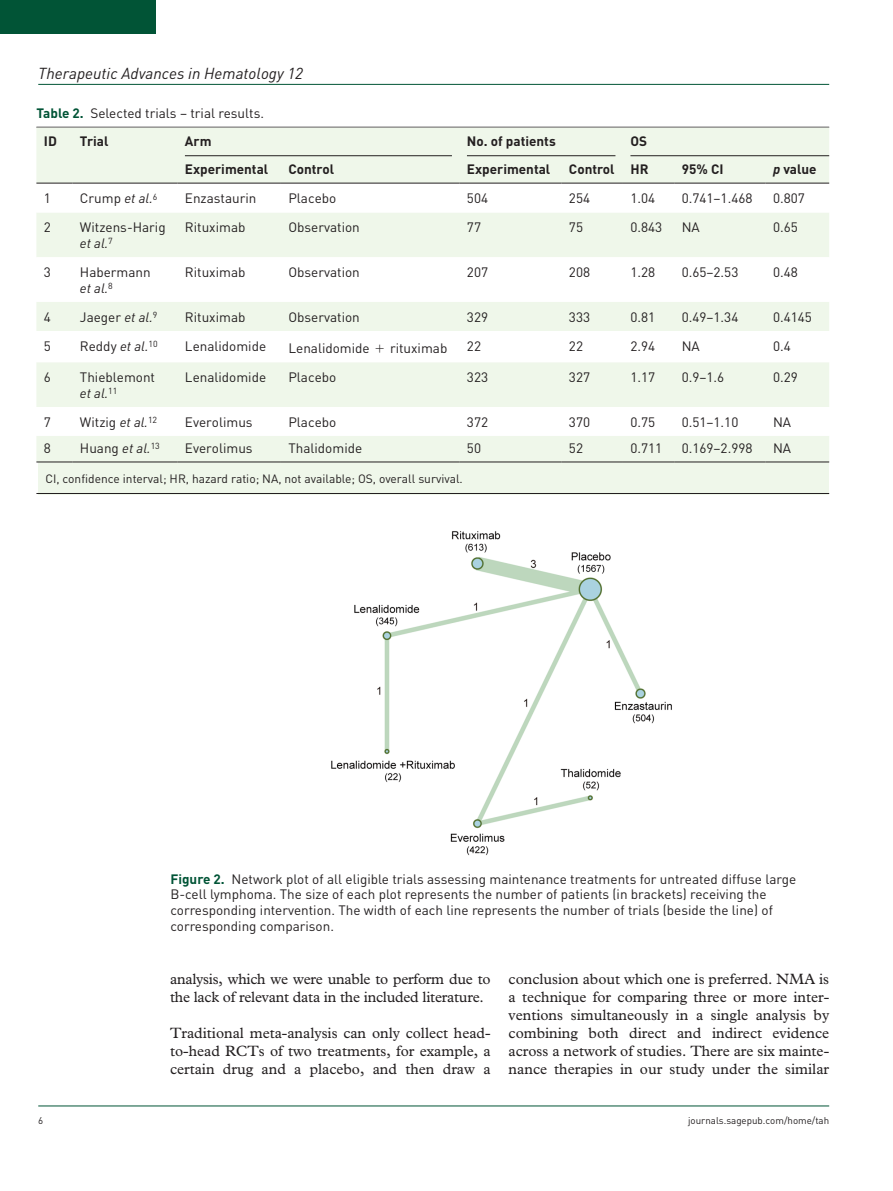
<style>
.page{position:relative;width:893px;height:1191px;background:#fff}
.page>*{position:absolute;margin:0;border:0;box-sizing:border-box;transform-origin:0 0}
.t1{font:italic 15.75px "DIN";color:#231f20}
.t2{font:15px/18px "Plantin Std";color:#231f20;text-align:justify}
.t3{font:13.5px/15.8px "DIN";color:#231f20}
.t4{font:700 13.5px "DIN";color:#231f20}
.t5{font:12px "DIN";color:#231f20}
.t6{font:9.75px "DIN";color:#231f20}
.s1{font-weight:700;color:#015436}
.s2{font-weight:700}
.s3{font-style:italic}
</style>
<div class="page">
<hr style="left:38px;top:84px;width:791px;height:1px;background:#015436">
<hr style="left:38px;top:1105px;width:791px;height:1px;background:#015436">
<div style="left:0;top:0;width:155px;height:34px;background:#015436"></div>
<div style="left:38px;top:462px;width:790px;height:33px;background:#eff7ea"></div>
<hr style="left:36px;top:127px;width:793px;height:1px;background:#231f20">
<hr style="left:36px;top:493px;width:793px;height:1px;background:#231f20">
<div style="left:36px;top:128px;width:793px;height:333px;background:#eff7ea"></div>
<svg style="left:36px;top:184px;width:793px;height:252px"></svg>
<hr style="left:36px;top:461px;width:36px;height:1px;background:#231f20">
<hr style="left:72px;top:461px;width:105px;height:1px;background:#231f20">
<hr style="left:177px;top:461px;width:104px;height:1px;background:#231f20">
<hr style="left:281px;top:461px;width:178px;height:1px;background:#231f20">
<hr style="left:459px;top:461px;width:102px;height:1px;background:#231f20">
<hr style="left:561px;top:461px;width:62px;height:1px;background:#231f20">
<hr style="left:623px;top:461px;width:51px;height:1px;background:#231f20">
<hr style="left:674px;top:461px;width:91px;height:1px;background:#231f20">
<hr style="left:765px;top:461px;width:64px;height:1px;background:#231f20">
<hr style="left:36px;top:183px;width:36px;height:1px;background:#231f20">
<hr style="left:72px;top:183px;width:105px;height:1px;background:#231f20">
<hr style="left:177px;top:183px;width:104px;height:1px;background:#231f20">
<hr style="left:281px;top:183px;width:178px;height:1px;background:#231f20">
<hr style="left:459px;top:183px;width:102px;height:1px;background:#231f20">
<hr style="left:561px;top:183px;width:62px;height:1px;background:#231f20">
<hr style="left:623px;top:183px;width:51px;height:1px;background:#231f20">
<hr style="left:674px;top:183px;width:91px;height:1px;background:#231f20">
<hr style="left:765px;top:183px;width:64px;height:1px;background:#231f20">
<hr style="left:185px;top:155px;width:267px;height:1px;background:#231f20">
<hr style="left:467px;top:155px;width:148px;height:1px;background:#231f20">
<hr style="left:630px;top:155px;width:199px;height:1px;background:#231f20">
<img style="left:331px;top:531px;width:341px;height:325px">
<svg style="left:376px;top:345px;width:8px;height:8px"></svg>
<p class="t1" style="left:38px;top:63px;width:266px">Therapeutic Advances in Hematology 12</p>
<p class="t3" style="left:44px;top:98px;width:222px;line-height:28.5px;text-indent:-8px"><span class="s1">Table 2.</span> Selected trials – trial results.<br><span class="s2">ID</span></p>
<p class="t4" style="left:80px;top:133px;width:30px">Trial</p>
<p class="t4" style="left:185px;top:133px;width:28px">Arm</p>
<p class="t4" style="left:467px;top:133px;width:90px">No. of patients</p>
<p class="t4" style="left:630px;top:133px;width:18px">OS</p>
<p class="t4" style="left:185px;top:160px;width:85px">Experimental</p>
<p class="t4" style="left:288px;top:160px;width:47px">Control</p>
<p class="t4" style="left:467px;top:160px;width:85px">Experimental</p>
<p class="t4" style="left:569px;top:160px;width:81px">Control HR</p>
<p class="t4" style="left:682px;top:160px;width:43px">95% CI</p>
<p class="t4" style="left:773px;top:160px;width:45px"><span class="s3">p</span> value</p>
<p class="t3" style="left:44px;top:190px;width:9px">1</p>
<p class="t3" style="left:80px;top:190px;width:79px">Crump <span class="s3">et al.</span><sup>6</sup></p>
<p class="t3" style="left:185px;top:190px;width:73px">Enzastaurin</p>
<p class="t3" style="left:288px;top:190px;width:49px">Placebo</p>
<p class="t3" style="left:467px;top:190px;width:23px">504</p>
<p class="t3" style="left:569px;top:190px;width:23px">254</p>
<p class="t3" style="left:630px;top:190px;width:26px">1.04</p>
<p class="t3" style="left:682px;top:190px;width:72px">0.741–1.468</p>
<p class="t3" style="left:773px;top:190px;width:33px">0.807</p>
<p class="t3" style="left:44px;top:219px;width:9px">2</p>
<p class="t3" style="left:80px;top:219px;width:87px">Witzens-Harig <span class="s3">et al.</span><sup>7</sup></p>
<p class="t3" style="left:185px;top:219px;width:62px">Rituximab</p>
<p class="t3" style="left:288px;top:219px;width:73px">Observation</p>
<p class="t3" style="left:467px;top:219px;width:16px">77</p>
<p class="t3" style="left:569px;top:219px;width:16px">75</p>
<p class="t3" style="left:630px;top:219px;width:33px">0.843</p>
<p class="t3" style="left:682px;top:219px;width:20px">NA</p>
<p class="t3" style="left:773px;top:219px;width:26px">0.65</p>
<p class="t3" style="left:44px;top:264px;width:9px">3</p>
<p class="t3" style="left:80px;top:264px;width:72px">Habermann <span class="s3">et al.</span><sup>8</sup></p>
<p class="t3" style="left:185px;top:264px;width:62px">Rituximab</p>
<p class="t3" style="left:288px;top:264px;width:73px">Observation</p>
<p class="t3" style="left:467px;top:264px;width:23px">207</p>
<p class="t3" style="left:569px;top:264px;width:23px">208</p>
<p class="t3" style="left:630px;top:264px;width:26px">1.28</p>
<p class="t3" style="left:682px;top:264px;width:58px">0.65–2.53</p>
<p class="t3" style="left:773px;top:264px;width:26px">0.48</p>
<p class="t3" style="left:44px;top:309px;width:9px">4</p>
<p class="t3" style="left:80px;top:309px;width:79px">Jaeger <span class="s3">et al.</span><sup>9</sup></p>
<p class="t3" style="left:185px;top:309px;width:62px">Rituximab</p>
<p class="t3" style="left:288px;top:309px;width:73px">Observation</p>
<p class="t3" style="left:467px;top:309px;width:23px">329</p>
<p class="t3" style="left:569px;top:309px;width:23px">333</p>
<p class="t3" style="left:630px;top:309px;width:26px">0.81</p>
<p class="t3" style="left:682px;top:309px;width:58px">0.49–1.34</p>
<p class="t3" style="left:773px;top:309px;width:40px">0.4145</p>
<p class="t3" style="left:44px;top:338px;width:9px">5</p>
<p class="t3" style="left:80px;top:338px;width:79px">Reddy <span class="s3">et al.</span><sup>10</sup></p>
<p class="t3" style="left:185px;top:338px;width:83px">Lenalidomide</p>
<p class="t3" style="left:288px;top:340px;width:83px">Lenalidomide</p>
<p class="t3" style="left:390px;top:340px;width:59px">rituximab</p>
<p class="t3" style="left:467px;top:338px;width:16px">22</p>
<p class="t3" style="left:569px;top:338px;width:16px">22</p>
<p class="t3" style="left:630px;top:338px;width:26px">2.94</p>
<p class="t3" style="left:682px;top:338px;width:20px">NA</p>
<p class="t3" style="left:773px;top:338px;width:19px">0.4</p>
<p class="t3" style="left:44px;top:369px;width:9px">6</p>
<p class="t3" style="left:80px;top:369px;width:77px">Thieblemont <span class="s3">et al.</span><sup>11</sup></p>
<p class="t3" style="left:185px;top:369px;width:83px">Lenalidomide</p>
<p class="t3" style="left:288px;top:369px;width:49px">Placebo</p>
<p class="t3" style="left:467px;top:369px;width:23px">323</p>
<p class="t3" style="left:569px;top:369px;width:23px">327</p>
<p class="t3" style="left:630px;top:369px;width:26px">1.17</p>
<p class="t3" style="left:682px;top:369px;width:44px">0.9–1.6</p>
<p class="t3" style="left:773px;top:369px;width:26px">0.29</p>
<p class="t3" style="left:44px;top:414px;width:9px">7</p>
<p class="t3" style="left:80px;top:414px;width:79px">Witzig <span class="s3">et al.</span><sup>12</sup></p>
<p class="t3" style="left:185px;top:414px;width:69px">Everolimus</p>
<p class="t3" style="left:288px;top:414px;width:49px">Placebo</p>
<p class="t3" style="left:467px;top:414px;width:23px">372</p>
<p class="t3" style="left:569px;top:414px;width:23px">370</p>
<p class="t3" style="left:630px;top:414px;width:26px">0.75</p>
<p class="t3" style="left:682px;top:414px;width:58px">0.51–1.10</p>
<p class="t3" style="left:773px;top:414px;width:20px">NA</p>
<p class="t3" style="left:44px;top:440px;width:9px">8</p>
<p class="t3" style="left:80px;top:440px;width:81px">Huang <span class="s3">et al.</span><sup>13</sup></p>
<p class="t3" style="left:185px;top:440px;width:69px">Everolimus</p>
<p class="t3" style="left:288px;top:440px;width:75px">Thalidomide</p>
<p class="t3" style="left:467px;top:440px;width:16px">50</p>
<p class="t3" style="left:569px;top:440px;width:16px">52</p>
<p class="t3" style="left:630px;top:440px;width:33px">0.711</p>
<p class="t3" style="left:682px;top:440px;width:72px">0.169–2.998</p>
<p class="t3" style="left:773px;top:440px;width:20px">NA</p>
<p class="t5" style="left:45px;top:471px;width:419px">CI, confidence interval; HR, hazard ratio; NA, not available; OS, overall survival.</p>
<p class="t3" style="left:170px;top:870px;width:627px"><span class="s1">Figure 2.</span> Network plot of all eligible trials assessing maintenance treatments for untreated diffuse large B-cell lymphoma. The size of each plot represents the number of patients (in brackets) receiving the corresponding intervention. The width of each line represents the number of trials (beside the line) of corresponding comparison.</p>
<p class="t2" style="left:170px;top:970px;width:322px">analysis, which we were unable to perform due to the lack of relevant data in the included literature.</p>
<p class="t2" style="left:170px;top:1024px;width:322px">Traditional meta-analysis can only collect head&shy;to-head RCTs of two treatments, for example, a certain drug and a placebo, and then draw a</p>
<p class="t2" style="left:509px;top:970px;width:322px">conclusion about which one is preferred. NMA is a technique for comparing three or more inter&shy;ventions simultaneously in a single analysis by combining both direct and indirect evidence across a network of studies. There are six mainte&shy;nance therapies in our study under the similar</p>
<p class="t6" style="left:38px;top:1114px;width:7px">6</p>
<p class="t6" style="left:688px;top:1114px;width:143px">journals.sagepub.com/home/tah</p>
</div>
